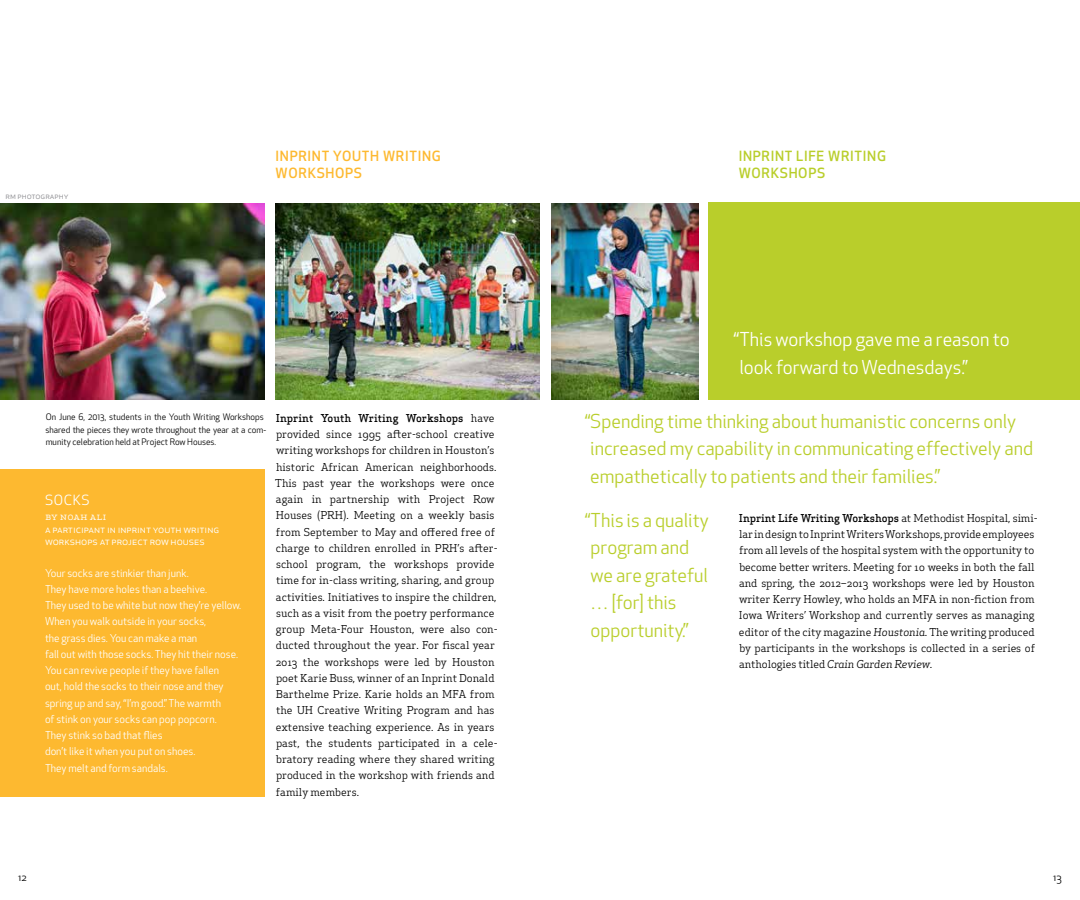
<style>
.page{position:relative;width:1080px;height:900px;background:#fff}
.page>*{position:absolute;margin:0;border:0;box-sizing:border-box;transform-origin:0 0}
.t1{font:18.75px/27.5px "Apex New";color:#b9ce2b}
.t2{font:18.75px/27.5px "Apex New";color:#fff}
.t3{font:500 13.75px/16.2px "Apex New";letter-spacing:.05em;color:#fdb930}
.t4{font:500 13.75px/16.2px "Apex New";letter-spacing:.05em;color:#b9ce2b}
.t5{font:13.75px "Apex New PS Book Proportional";letter-spacing:.05em;color:#fff}
.t6{font:10.62px/16.2px "Apex Serif";color:#000}
.t7{font:10.62px/16.2px "Apex New";color:#fff}
.t8{font:10.62px/12.5px "Apex New PS Book Caps";color:#fff}
.t9{font:10.62px "Apex Serif";letter-spacing:-.005em;color:#fff}
.t10{font:10.62px "Apex New PS Book Oldstyle";color:#000}
.t11{font:8.75px/12.5px "Apex New";color:#000}
.t12{font:8.75px "Apex New PS Book Caps";color:#919195}
.s1{font-weight:500}
.s2{font-style:italic}
</style>
<div class="page">
<div style="left:0;top:469px;width:264px;height:328px;background:#fdb930"></div>
<img style="left:0;top:203px;width:264px;height:197px">
<img style="left:276px;top:203px;width:264px;height:197px">
<img style="left:551px;top:203px;width:148px;height:197px">
<div style="left:709px;top:202px;width:371px;height:198px;background:#b9ce2b"></div>
<p class="t12" style="left:6px;top:190px;width:64px">rm photography</p>
<p class="t3" style="left:276px;top:149px;width:167px">INPRINT YOUTH WRITING<br>WORKSHOPS</p>
<p class="t4" style="left:739px;top:149px;width:149px">INPRINT LIFE WRITING<br>WORKSHOPS</p>
<p class="t11" style="left:45px;top:411px;width:222px">On June 6, 2013, students in the Youth Writing Workshops shared the pieces they wrote throughout the year at a com&shy;munity celebration held at Project Row Houses.</p>
<p class="t5" style="left:45px;top:493px;width:46px">SOCKS</p>
<p class="t9" style="left:45px;top:510px;width:63px">by Noah Al i</p>
<p class="t8" style="left:45px;top:523px;width:176px">a participant in inprint youth writing workshops at project row houses</p>
<p class="t7" style="left:45px;top:565px;width:198px">Your socks are stinkier than junk.<br>They have more holes than a beehive.<br>They used to be white but now they’re yellow.<br>When you walk outside in your socks,<br>the grass dies. You can make a man<br>fall out with those socks. They hit their nose.<br>You can revive people if they have fallen<br>out, hold the socks to their nose and they spring up and say, “I’m good.” The warmth<br>of stink on your socks can pop popcorn.<br>They stink so bad that flies<br>don’t like it when you put on shoes.<br>They melt and form sandals.</p>
<p class="t6" style="left:275px;top:410px;width:224px"><span class="s1">Inprint Youth Writing Workshops</span> have provided since 1995 after-school creative writing workshops for children in Houston’s historic African American neighborhoods.<br>This past year the workshops were once again in partnership with Project Row Houses (PRH). Meeting on a weekly basis from September to May and offered free of charge to children enrolled in PRH’s after&shy;school program, the workshops provide time for in-class writing, sharing, and group activities. Initiatives to inspire the children, such as a visit from the poetry performance group Meta-Four Houston, were also con&shy;ducted throughout the year. For fiscal year 2013 the workshops were led by Houston poet Karie Buss, winner of an Inprint Donald Barthelme Prize. Karie holds an MFA from the UH Creative Writing Program and has extensive teaching experience. As in years past, the students participated in a cele&shy;bratory reading where they shared writing produced in the workshop with friends and family members.</p>
<h1 class="t2" style="left:739px;top:326px;width:272px;text-indent:-6px">“This workshop gave me a reason to look forward to Wednesdays.”</h1>
<h1 class="t1" style="left:585px;top:408px;width:450px">“Spending time thinking about humanistic concerns only increased my capability in communicating effectively and empathetically to patients and their families.”</h1>
<h1 class="t1" style="left:591px;top:507px;width:120px;text-indent:-6px">“This is a quality program and we are grateful … [for] this opportunity.”</h1>
<p class="t6" style="left:739px;top:510px;width:300px"><span class="s1">Inprint Life Writing Workshops</span> at Methodist Hospital, simi&shy;lar in design to Inprint Writers Workshops, provide employees from all levels of the hospital system with the opportunity to become better writers. Meeting for 10 weeks in both the fall and spring, the 2012–2013 workshops were led by Houston writer Kerry Howley, who holds an MFA in non-fiction from Iowa Writers’ Workshop and currently serves as managing editor of the city magazine <span class="s2">Houstonia.</span> The writing produced by participants in the workshops is collected in a series of anthologies titled <span class="s2">Crain Garden Review.</span></p>
<p class="t10" style="left:18px;top:872px;width:10px">12</p>
<p class="t10" style="left:1053px;top:872px;width:10px">13</p>
</div>
